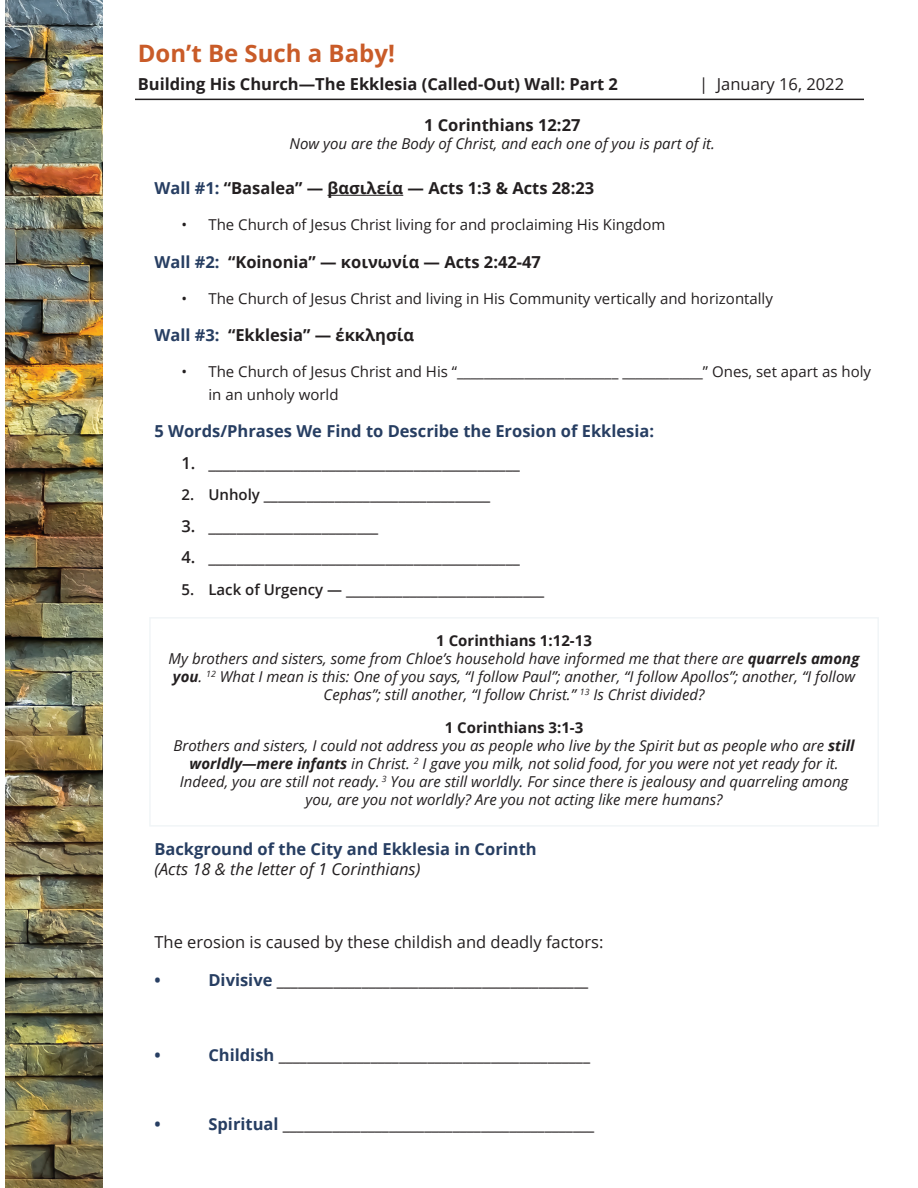
<style>
.page{position:relative;width:918px;height:1188px;background:#fff}
.page>*{position:absolute;margin:0;border:0;box-sizing:border-box;transform-origin:0 0}
.t1{font:700 24px "Open Sans";color:#c95b28}
.t2{font:600 16.5px "Open Sans";color:#231f20}
.t3{font:700 16.5px "Open Sans";color:#231f20}
.t4{font:700 16.5px "Open Sans";color:#273e62}
.t5{font:16.5px "Open Sans";color:#231f20}
.t6{font:italic 16.5px "Open Sans";color:#231f20}
.t7{font:italic 15px/18px "Open Sans";color:#231f20;text-align:center}
.t8{font:15px/22.5px "Open Sans";color:#231f20}
.s1{color:#273e62}
.s2{font-size:15px}
.s3{font-weight:700;font-style:normal}
.s4{font-weight:700}
.s5{font-weight:700;color:#273e62}
</style>
<div class="page">
<hr style="left:135px;top:99px;width:729px;height:1px;background:#231f20">
<img style="left:5px;top:0;width:98px;height:1188px">
<hr style="left:328px;top:195px;width:75px;height:1px;background:#231f20">
<div style="left:149px;top:617px;width:730px;height:210px;border:2px solid #f1f5f7"></div>
<h1 class="t1" style="left:138px;top:36px;width:259px">Don’t Be Such a Baby!</h1>
<p class="t3" style="left:138px;top:72px;width:482px">Building His Church—The Ekklesia (Called-Out) Wall: Part 2</p>
<p class="t5" style="left:699px;top:73px;width:146px">| January 16, 2022</p>
<p class="t3" style="left:424px;top:114px;width:158px">1 Corinthians 12:27</p>
<p class="t7" style="left:290px;top:135px;width:427px">Now you are the Body of Christ, and each one of you is part of it.</p>
<p class="t3" style="left:154px;top:176px;width:441px"><span class="s1">Wall #1:</span> “Basalea” — βασιλεία — Acts 1:3 &amp; Acts 28:23</p>
<p class="t8" style="left:181px;top:213px;width:486px">• The Church of Jesus Christ living for and proclaiming His Kingdom</p>
<p class="t3" style="left:154px;top:250px;width:388px"><span class="s1">Wall #2:</span> “Koinonia” — κοινωνία — Acts 2:42-47</p>
<p class="t8" style="left:181px;top:286px;width:593px">• The Church of Jesus Christ and living in His Community vertically and horizontally</p>
<p class="t3" style="left:154px;top:323px;width:261px"><span class="s1">Wall #3:</span> “Ekklesia” — έκκλησία</p>
<p class="t8" style="left:208px;top:360px;width:664px;text-indent:-27px">• The Church of Jesus Christ and His “________________________ ____________” Ones, set apart as holy in an unholy world</p>
<p class="t4" style="left:154px;top:419px;width:501px">5 Words/Phrases We Find to Describe the Erosion of Ekklesia:</p>
<p class="t2" style="left:181px;top:451px;width:340px">1. ____________________________________________</p>
<p class="t2" style="left:181px;top:483px;width:310px"><span class="s2">2. Unholy</span> ________________________________</p>
<p class="t2" style="left:181px;top:514px;width:198px">3. ________________________</p>
<p class="t2" style="left:181px;top:546px;width:340px">4. ____________________________________________</p>
<p class="t2" style="left:181px;top:577px;width:364px"><span class="s2">5. Lack of Urgency —</span> ____________________________</p>
<p class="t7" style="left:169px;top:631px;width:692px"><span class="s3">1 Corinthians 1:12-13<br></span>My brothers and sisters, some from Chloe’s household have informed me that there are <span class="s4">quarrels among you</span>. <sup>12</sup> What I mean is this: One of you says, “I follow Paul”; another, “I follow Apollos”; another, “I follow Cephas”; still another, “I follow Christ.” <sup>13</sup> Is Christ divided?</p>
<p class="t7" style="left:173px;top:719px;width:683px"><span class="s3">1 Corinthians 3:1-3<br></span>Brothers and sisters, I could not address you as people who live by the Spirit but as people who are <span class="s4">still worldly—mere infants</span> in Christ. <sup>2</sup> I gave you milk, not solid food, for you were not yet ready for it.<br>Indeed, you are still not ready. <sup>3</sup> You are still worldly. For since there is jealousy and quarreling among you, are you not worldly? Are you not acting like mere humans?</p>
<p class="t4" style="left:154px;top:837px;width:384px">Background of the City and Ekklesia in Corinth</p>
<p class="t6" style="left:154px;top:858px;width:267px">(Acts 18 &amp; the letter of 1 Corinthians)</p>
<p class="t5" style="left:154px;top:931px;width:451px">The erosion is caused by these childish and deadly factors:</p>
<p class="t4" style="left:154px;top:968px;width:8px">•</p>
<p class="t2" style="left:208px;top:969px;width:381px"><span class="s5">Divisive</span> ____________________________________________</p>
<p class="t4" style="left:154px;top:1043px;width:8px">•</p>
<p class="t2" style="left:208px;top:1044px;width:383px"><span class="s5">Childish</span> ____________________________________________</p>
<p class="t4" style="left:154px;top:1112px;width:8px">•</p>
<p class="t2" style="left:208px;top:1113px;width:387px"><span class="s5">Spiritual</span> ____________________________________________</p>
</div>
